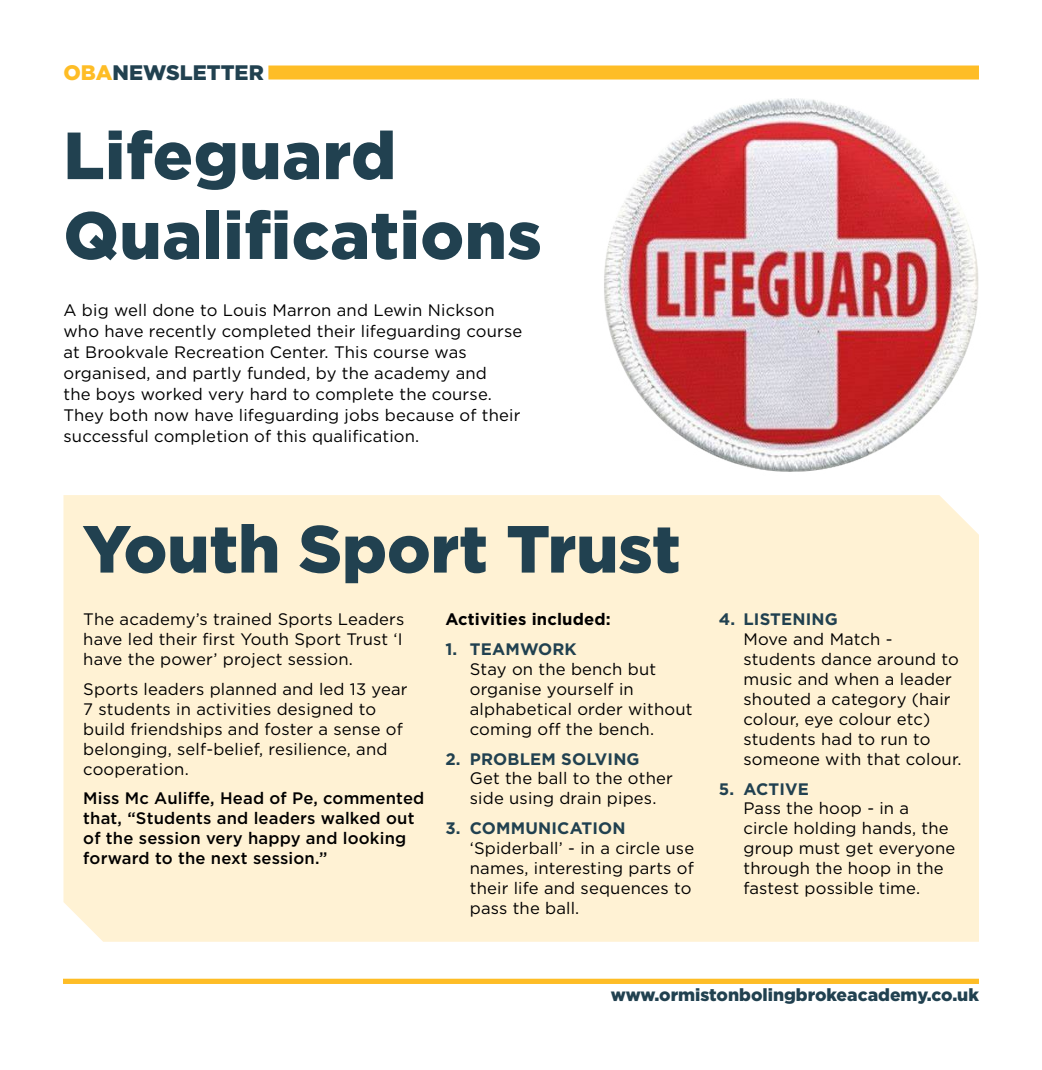
<style>
.page{position:relative;width:1042px;height:1070px;background:#fff}
.page>*{position:absolute;margin:0;border:0;box-sizing:border-box;transform-origin:0 0}
.t1{font:900 66.5px/79.8px "Gotham";letter-spacing:.01em;color:#214150}
.t2{font:900 21px "Gotham";color:#214150}
.t3{font:900 17.5px "Gotham";color:#214150}
.t4{font:16.62px/19.9px "Gotham";letter-spacing:.01em;color:#000}
.t5{font:500 16.62px/19.9px "Gotham";letter-spacing:.01em;color:#000}
.t6{font:700 16.62px "Gotham";letter-spacing:.01em;color:#214150}
.t7{font:700 16.62px "Gotham";letter-spacing:.01em;color:#000}
.s1{color:#febd26}
</style>
<div class="page">
<div style="left:268px;top:65px;width:711px;height:14px;background:#febd26"></div>
<img style="left:589px;top:79px;width:390px;height:393px">
<div style="left:63px;top:978px;width:916px;height:5px;background:#febd26"></div>
<div style="left:63px;top:495px;width:916px;height:446px;background:#fff2d4"></div>
<p class="t2" style="left:63px;top:58px;width:202px"><span class="s1">OBA</span>NEWSLETTER</p>
<h1 class="t1" style="left:63px;top:115px;width:480px">Lifeguard<br>Qualifications</h1>
<p class="t4" style="left:63px;top:299px;width:460px;line-height:21px">A big well done to Louis Marron and Lewin Nickson who have recently completed their lifeguarding course at Brookvale Recreation Center. This course was organised, and partly funded, by the academy and<br>the boys worked very hard to complete the course.<br>They both now have lifeguarding jobs because of their successful completion of this qualification.</p>
<h1 class="t1" style="left:83px;top:508px;width:599px">Youth Sport Trust</h1>
<p class="t4" style="left:83px;top:608px;width:323px;text-align:justify">The academy’s trained Sports Leaders have led their first Youth Sport Trust ‘I have the power’ project session.</p>
<p class="t4" style="left:83px;top:678px;width:326px">Sports leaders planned and led 13 year 7 students in activities designed to build friendships and foster a sense of belonging, self-belief, resilience, and cooperation.</p>
<p class="t5" style="left:83px;top:788px;width:342px">Miss Mc Auliffe, Head of Pe, commented that, “Students and leaders walked out of the session very happy and looking forward to the next session.”</p>
<p class="t7" style="left:445px;top:608px;width:167px">Activities included:</p>
<p class="t6" style="left:445px;top:638px;width:133px">1. TEAMWORK</p>
<p class="t4" style="left:470px;top:658px;width:224px">Stay on the bench but organise yourself in alphabetical order without coming off the bench.</p>
<p class="t6" style="left:445px;top:747px;width:196px">2. PROBLEM SOLVING</p>
<p class="t4" style="left:470px;top:768px;width:205px">Get the ball to the other side using drain pipes.</p>
<p class="t6" style="left:445px;top:817px;width:182px">3. COMMUNICATION</p>
<p class="t4" style="left:470px;top:838px;width:226px">‘Spiderball’ - in a circle use names, interesting parts of their life and sequences to pass the ball.</p>
<p class="t6" style="left:719px;top:608px;width:120px">4. LISTENING</p>
<p class="t4" style="left:743px;top:628px;width:219px">Move and Match - students dance around to music and when a leader shouted a category (hair colour, eye colour etc) students had to run to someone with that colour.</p>
<p class="t6" style="left:719px;top:777px;width:91px">5. ACTIVE</p>
<p class="t4" style="left:743px;top:798px;width:213px">Pass the hoop - in a circle holding hands, the group must get everyone through the hoop in the fastest possible time.</p>
<p class="t3" style="left:611px;top:983px;width:370px">www.ormistonbolingbrokeacademy.co.uk</p>
</div>
